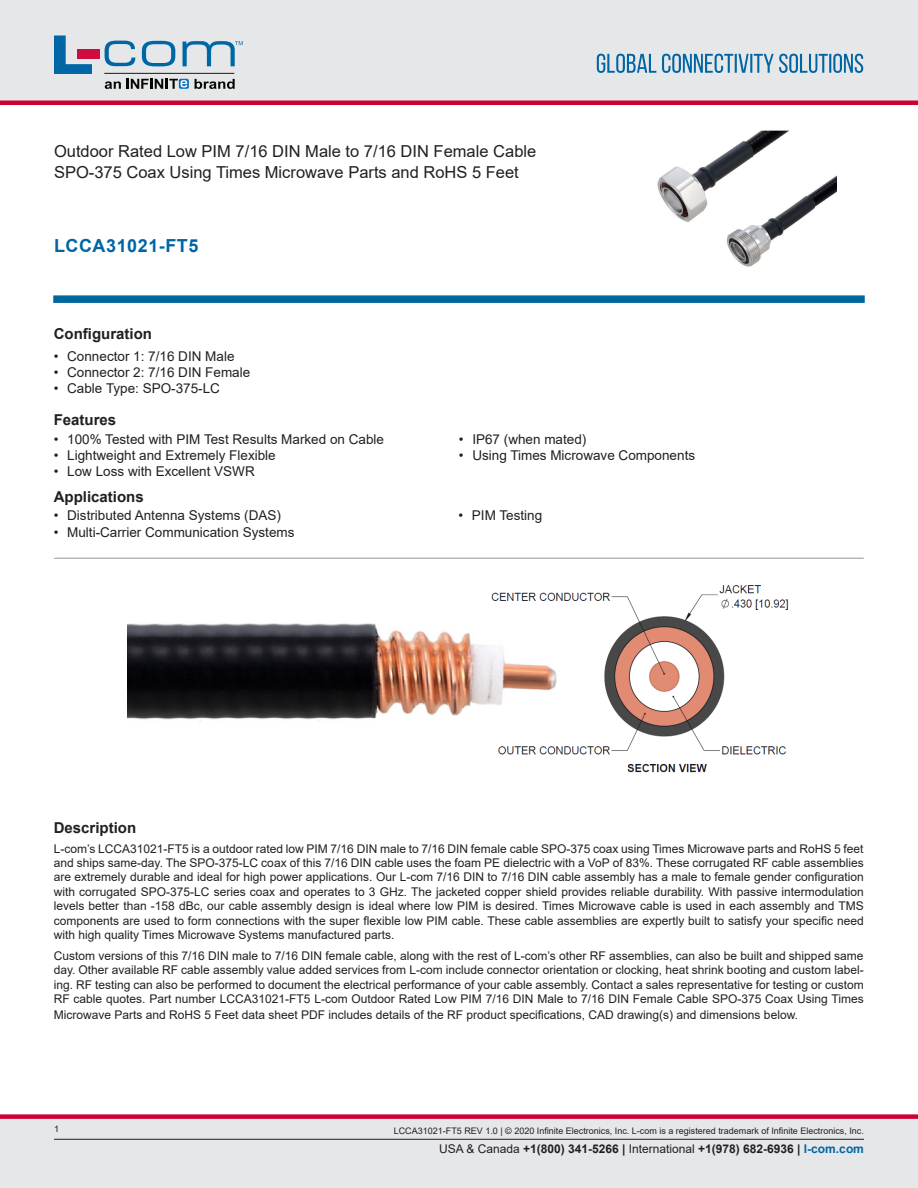
<style>
.page{position:relative;width:918px;height:1188px;background:#fff}
.page>*{position:absolute;margin:0;border:0;box-sizing:border-box;transform-origin:0 0}
.PN{font:700 18px "Arial";letter-spacing:.03em;color:#0065a4}
.Web_Description_Para{font:16.5px/21px "Arial";color:#231f20}
.Head1{font:700 15px "Arial";color:#231f20}
.t1{font:13.5px "Arial";color:#231f20}
.MarketingDescription{font:12px/14.4px "Arial";color:#231f20;text-align:justify}
.t2{font:700 12px "Arial";color:#231f20}
.t3{font:9px "Arial";color:#231f20}
.MarketingDescription-2{font:700 7.5px "Arial";color:#fff}
.s1{font-weight:400}
.s2{color:#0065a4}
</style>
<div class="page">
<svg style="left:53px;top:295px;width:812px;height:8px;fill:#00669f"></svg>
<img style="left:657px;top:130px;width:179px;height:137px">
<hr style="left:54px;top:558px;width:810px;height:1px;background:#939598">
<img style="left:127px;top:585px;width:662px;height:188px">
<div style="left:0;top:1119px;width:918px;height:69px;background:#e6e7e9"></div>
<div style="left:0;top:1114px;width:918px;height:5px;background:#c03"></div>
<div style="left:0;top:0;width:918px;height:102px;background:#e6e7e9"></div>
<div style="left:0;top:100px;width:918px;height:5px;background:#c03"></div>
<hr style="left:104px;top:73px;width:130px;height:1px;background:#1d1b00">
<svg style="left:54px;top:35px;width:38px;height:39px"></svg>
<svg style="left:142px;top:41px;width:34px;height:26px"></svg>
<svg style="left:105px;top:41px;width:31px;height:26px"></svg>
<div style="left:77px;top:49px;width:23px;height:9px;background:#cd0d40"></div>
<svg style="left:195px;top:79px;width:40px;height:10px"></svg>
<svg style="left:105px;top:79px;width:83px;height:10px"></svg>
<svg style="left:183px;top:41px;width:60px;height:26px"></svg>
<hr style="left:54px;top:1139px;width:810px;height:1px;background:#231f20">
<svg style="left:597px;top:54px;width:266px;height:19px"></svg>
<h1 class="Web_Description_Para" style="left:54px;top:141px;width:484px">Outdoor Rated Low PIM 7/16 DIN Male to 7/16 DIN Female Cable<br>SPO-375 Coax Using Times Microwave Parts and RoHS 5 Feet</h1>
<p class="PN" style="left:54px;top:233px;width:146px">LCCA31021-FT5</p>
<p class="Head1" style="left:54px;top:323px;width:100px">Configuration</p>
<p class="t1" style="left:54px;top:347px;width:182px">• Connector 1: 7/16 DIN Male</p>
<p class="t1" style="left:54px;top:363px;width:198px">• Connector 2: 7/16 DIN Female</p>
<p class="t1" style="left:54px;top:379px;width:168px">• Cable Type: SPO-375-LC</p>
<p class="Head1" style="left:54px;top:410px;width:64px">Features</p>
<p class="t1" style="left:54px;top:430px;width:332px">• 100% Tested with PIM Test Results Marked on Cable</p>
<p class="t1" style="left:54px;top:446px;width:224px">• Lightweight and Extremely Flexible</p>
<p class="t1" style="left:54px;top:462px;width:203px">• Low Loss with Excellent VSWR</p>
<p class="Head1" style="left:54px;top:486px;width:92px">Applications</p>
<p class="t1" style="left:54px;top:506px;width:229px">• Distributed Antenna Systems (DAS)</p>
<p class="t1" style="left:54px;top:523px;width:242px">• Multi-Carrier Communication Systems</p>
<p class="MarketingDescription-2" style="left:54px;top:550px;width:4px">.</p>
<p class="t1" style="left:459px;top:430px;width:129px">• IP67 (when mated)</p>
<p class="t1" style="left:459px;top:446px;width:238px">• Using Times Microwave Components</p>
<p class="t1" style="left:458px;top:506px;width:85px">• PIM Testing</p>
<p class="Head1" style="left:54px;top:817px;width:84px">Description</p>
<p class="MarketingDescription" style="left:54px;top:841px;width:811px">L-com’s LCCA31021-FT5 is a outdoor rated low PIM 7/16 DIN male to 7/16 DIN female cable SPO-375 coax using Times Microwave parts and RoHS 5 feet and ships same-day. The SPO-375-LC coax of this 7/16 DIN cable uses the foam PE dielectric with a VoP of 83%. These corrugated RF cable assemblies are extremely durable and ideal for high power applications. Our L-com 7/16 DIN to 7/16 DIN cable assembly has a male to female gender configuration with corrugated SPO-375-LC series coax and operates to 3 GHz. The jacketed copper shield provides reliable durability. With passive intermodulation levels better than -158 dBc, our cable assembly design is ideal where low PIM is desired. Times Microwave cable is used in each assembly and TMS components are used to form connections with the super flexible low PIM cable. These cable assemblies are expertly built to satisfy your specific need with high quality Times Microwave Systems manufactured parts.</p>
<p class="MarketingDescription" style="left:54px;top:949px;width:811px">Custom versions of this 7/16 DIN male to 7/16 DIN female cable, along with the rest of L-com’s other RF assemblies, can also be built and shipped same day. Other available RF cable assembly value added services from L-com include connector orientation or clocking, heat shrink booting and custom label&shy;ing. RF testing can also be performed to document the electrical performance of your cable assembly. Contact a sales representative for testing or custom RF cable quotes. Part number LCCA31021-FT5 L-com Outdoor Rated Low PIM 7/16 DIN Male to 7/16 DIN Female Cable SPO-375 Coax Using Times</p>
<p class="MarketingDescription" style="left:54px;top:1008px;width:746px">Microwave Parts and RoHS 5 Feet data sheet PDF includes details of the RF product specifications, CAD drawing(s) and dimensions below.</p>
<p class="t3" style="left:54px;top:1123px;width:7px">1</p>
<p class="t3" style="left:394px;top:1125px;width:472px">LCCA31021-FT5 REV 1.0 | © 2020 Infinite Electronics, Inc. L-com is a registered trademark of Infinite Electronics, Inc.</p>
<p class="t2" style="left:439px;top:1140px;width:426px"><span class="s1">USA &amp; Canada</span> +1(800) 341-5266 | <span class="s1">International</span> +1(978) 682-6936 | <span class="s2">l-com.com</span></p>
</div>
